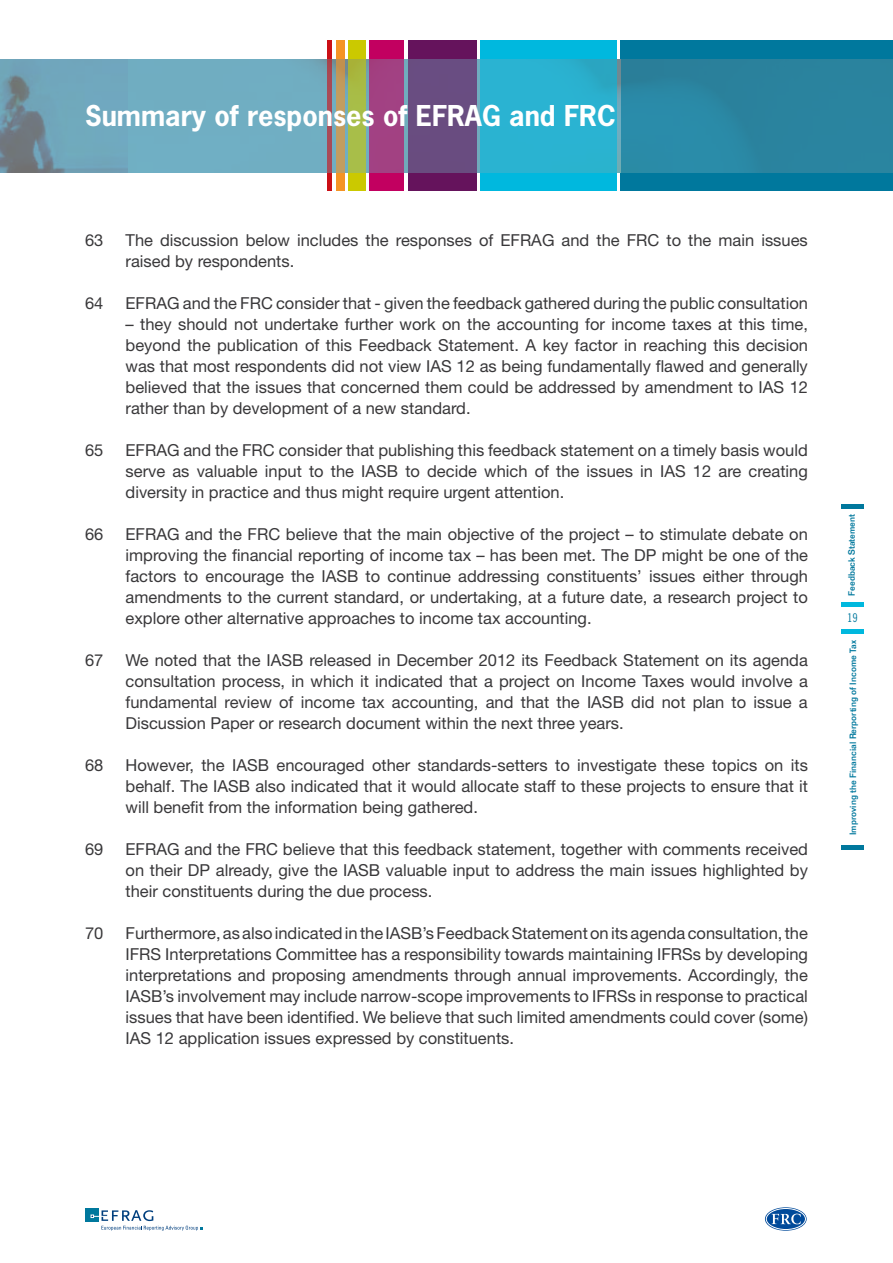
<style>
.page{position:relative;width:893px;height:1263px;background:#fff}
.page>*{position:absolute;margin:0;border:0;box-sizing:border-box;transform-origin:0 0}
.t1{font:700 27px "News Gothic Std";color:#fff}
.t2{font:16.5px/21px "Helvetica Neue LT Std";color:#39383a;text-align:justify}
.t3{font:12px "Trade Gothic LT Std Cn 18";color:#00789d}
.t4{font:500 9px "Folio Std";color:#00789d}
</style>
<div class="page">
<div style="left:85px;top:1208px;width:14px;height:13px;background:#00789d"></div>
<svg style="left:91px;top:1210px;width:112px;height:20px"></svg>
<svg style="left:765px;top:1207px;width:42px;height:24px"></svg>
<svg style="left:772px;top:1213px;width:29px;height:11px"></svg>
<div style="left:766px;top:1208px;width:40px;height:22px;border:1px solid #fff;border-radius:50%"></div>
<svg style="left:1px;top:59px;width:620px;height:114px;background:#70a6b9"></svg>
<svg style="left:327px;top:40px;width:5px;height:151px"></svg>
<svg style="left:336px;top:40px;width:8px;height:151px"></svg>
<svg style="left:349px;top:40px;width:17px;height:151px;background:#b0bf34"></svg>
<svg style="left:370px;top:40px;width:34px;height:151px;background:#a93079"></svg>
<svg style="left:408px;top:40px;width:68px;height:151px;background:#683e77"></svg>
<svg style="left:480px;top:40px;width:137px;height:151px;background:#1fb3d3"></svg>
<svg style="left:621px;top:40px;width:272px;height:151px;background:#1f81a0"></svg>
<hr style="left:841px;top:629px;width:23px;height:4px;background:#00b8de">
<div style="left:841px;top:602px;width:23px;height:5px;background:#00b8de"></div>
<div style="left:841px;top:504px;width:23px;height:5px;background:#00789d"></div>
<hr style="left:841px;top:846px;width:23px;height:4px;background:#00789d">
<h1 class="t1" style="left:85px;top:98px;width:532px">Summary of responses of EFRAG and FRC</h1>
<p class="t2" style="left:85px;top:229px;width:20px">63</p>
<p class="t2" style="left:126px;top:229px;width:684px">The discussion below includes the responses of EFRAG and the FRC to the main issues raised by respondents.</p>
<p class="t2" style="left:85px;top:292px;width:20px">64</p>
<p class="t2" style="left:126px;top:292px;width:684px">EFRAG and the FRC consider that - given the feedback gathered during the public consultation</p>
<p class="t2" style="left:126px;top:313px;width:684px">– they should not undertake further work on the accounting for income taxes at this time, beyond the publication of this Feedback Statement. A key factor in reaching this decision was that most respondents did not view IAS 12 as being fundamentally flawed and generally believed that the issues that concerned them could be addressed by amendment to IAS 12 rather than by development of a new standard.</p>
<p class="t2" style="left:85px;top:439px;width:20px">65</p>
<p class="t2" style="left:126px;top:439px;width:684px">EFRAG and the FRC consider that publishing this feedback statement on a timely basis would serve as valuable input to the IASB to decide which of the issues in IAS 12 are creating diversity in practice and thus might require urgent attention.</p>
<p class="t2" style="left:85px;top:523px;width:20px">66</p>
<p class="t2" style="left:126px;top:523px;width:684px">EFRAG and the FRC believe that the main objective of the project – to stimulate debate on improving the financial reporting of income tax – has been met. The DP might be one of the factors to encourage the IASB to continue addressing constituents’ issues either through amendments to the current standard, or undertaking, at a future date, a research project to explore other alternative approaches to income tax accounting.</p>
<p class="t2" style="left:85px;top:649px;width:20px">67</p>
<p class="t2" style="left:126px;top:649px;width:684px">We noted that the IASB released in December 2012 its Feedback Statement on its agenda consultation process, in which it indicated that a project on Income Taxes would involve a fundamental review of income tax accounting, and that the IASB did not plan to issue a Discussion Paper or research document within the next three years.</p>
<p class="t2" style="left:85px;top:754px;width:20px">68</p>
<p class="t2" style="left:126px;top:754px;width:684px">However, the IASB encouraged other standards-setters to investigate these topics on its behalf. The IASB also indicated that it would allocate staff to these projects to ensure that it will benefit from the information being gathered.</p>
<p class="t2" style="left:85px;top:838px;width:20px">69</p>
<p class="t2" style="left:126px;top:838px;width:684px">EFRAG and the FRC believe that this feedback statement, together with comments received on their DP already, give the IASB valuable input to address the main issues highlighted by their constituents during the due process.</p>
<p class="t2" style="left:85px;top:922px;width:20px">70</p>
<p class="t2" style="left:126px;top:922px;width:684px">Furthermore, as also indicated in the IASB’s Feedback Statement on its agenda consultation, the IFRS Interpretations Committee has a responsibility towards maintaining IFRSs by developing interpretations and proposing amendments through annual improvements. Accordingly, the IASB’s involvement may include narrow-scope improvements to IFRSs in response to practical issues that have been identified. We believe that such limited amendments could cover (some)<br>IAS 12 application issues expressed by constituents.</p>
<p class="t4" style="left:846px;top:596px;width:83px;rotate:-90deg">Feedback Statement</p>
<p class="t3" style="left:847px;top:611px;width:12px">19</p>
<p class="t4" style="left:847px;top:835px;width:197px;rotate:-90deg">Improving the Financial Rerporting of Income Tax</p>
</div>
